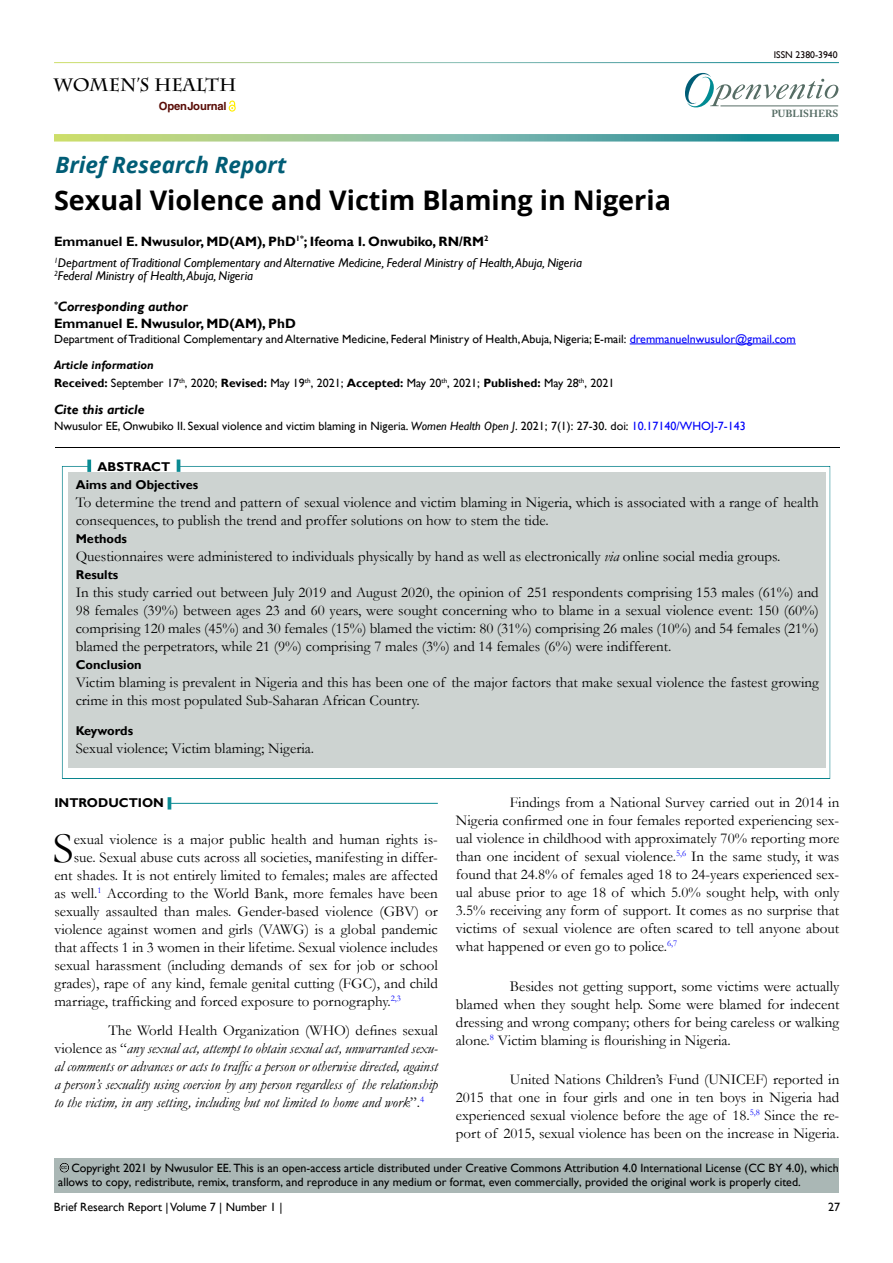
<style>
.page{position:relative;width:893px;height:1263px;background:#fff}
.page>*{position:absolute;margin:0;border:0;box-sizing:border-box;transform-origin:0 0}
.t1{font:43.8px "Garamond";color:#000}
.t2{font:700 27px "Open Sans";color:#000}
.t3{font:italic 700 22.5px "Open Sans";color:#015d76}
.t4{font:700 18px "Charlemagne Std";color:#000}
.t5{font:15px/18px "Garamond";color:#000;text-align:justify}
.t6{font:italic 15px/18px "Garamond";color:#000;text-align:justify}
.t7{font:700 13.5px/16.5px "Gill Sans";color:#000}
.t8{font:italic 700 13.5px "Gill Sans";color:#000}
.t9{font:italic 12.75px/13.5px "Gill Sans";color:#000101}
.t10{font:700 12.75px/18.3px "Gill Sans";color:#000;text-align:center}
.t11{font:12px/25.7px "Gill Sans";color:#000}
.t12{font:700 12px "Gill Sans";color:#000}
.t13{font:700 11.25px "Helvetica LT Std";letter-spacing:-.015em;color:#580b05}
.t14{font:700 10.2px "Adobe Caslon Pro";color:#566d65}
.t15{font:9.75px "Gill Sans";color:#0a0000}
.t16{font:5.7px "Arial";color:#000}
.s1{font-style:italic}
.s2{color:#0000fa}
.s3{font-weight:700;font-style:italic}
.s4{font-weight:400}
.s5{font-weight:400;color:#000101}
.s6{font-style:italic;color:#000101}
.s7{font-style:normal}
</style>
<div class="page">
<svg style="left:685px;top:73px;width:153px;height:35px"></svg>
<hr style="left:720px;top:106px;width:118px;height:1px;background:#566d65">
<svg style="left:54px;top:134px;width:785px;height:8px;background:#81ba9d"></svg>
<svg style="left:229px;top:100px;width:6px;height:10px"></svg>
<hr style="left:630px;top:344px;width:166px;height:1px;background:#0000fa">
<div style="left:42px;top:437px;width:810px;height:12px;background:#f6f1f3;opacity:.75"></div>
<div style="left:54px;top:1158px;width:785px;height:35px;background:#aab7b5"></div>
<div style="left:47px;top:1151px;width:37px;height:22px;background:#f6f1f3;opacity:.75"></div>
<div style="left:50px;top:457px;width:793px;height:322px;background:#f6f1f3;opacity:.75"></div>
<svg style="left:87px;top:460px;width:4px;height:12px"></svg>
<svg style="left:177px;top:459px;width:3px;height:13px"></svg>
<hr style="left:171px;top:803px;width:267px;height:1px;background:#0a8b93">
<svg style="left:168px;top:797px;width:3px;height:12px"></svg>
<p class="t4" style="left:54px;top:74px;width:184px">WOMEN’S hEALTH</p>
<p class="t13" style="left:159px;top:100px;width:69px">Open Journal</p>
<h3 class="t3" style="left:55px;top:149px;width:232px">Brief Research Report</h3>
<p class="t15" style="left:774px;top:49px;width:65px">ISSN 2380-3940</p>
<p class="t14" style="left:771px;top:108px;width:69px">PUBLISHERS</p>
<h2 class="t2" style="left:54px;top:182px;width:618px">Sexual Violence and Victim Blaming in Nigeria</h2>
<p class="t7" style="left:54px;top:233px;width:436px">Emmanuel E. Nwusulor, MD(AM), PhD<sup>1*</sup>; Ifeoma I. Onwubiko, RN/RM<sup>2</sup></p>
<p class="t9" style="left:54px;top:256px;width:529px"><sup>1</sup>Department of Traditional Complementary and Alternative Medicine, Federal Ministry of Health, Abuja, Nigeria<br><sup>2</sup>Federal Ministry of Health, Abuja, Nigeria</p>
<p class="t7" style="left:54px;top:299px;width:243px"><sup>*</sup><span class="s1">Corresponding author<br></span>Emmanuel E. Nwusulor, MD(AM), PhD</p>
<p class="t11" style="left:54px;top:326px;width:743px">Department of Traditional Complementary and Alternative Medicine, Federal Ministry of Health, Abuja, Nigeria; E-mail: <span class="s2">dremmanuelnwusulor@gmail.com<br></span><span class="s3">Article information</span></p>
<p class="t12" style="left:54px;top:375px;width:562px">Received: <span class="s4">September 17</span><sup>th</sup><span class="s4">, 2020;</span> Revised: <span class="s4">May 19</span><sup>th</sup><span class="s4">, 2021;</span> Accepted: <span class="s5">May 20</span><sup>th</sup><span class="s5">, 2021</span><span class="s4">;</span> Published: <span class="s5">May 28</span><sup>th</sup><span class="s5">, 2021</span></p>
<p class="t8" style="left:54px;top:401px;width:92px">Cite this article</p>
<p class="t11" style="left:54px;top:413px;width:693px">Nwusulor EE, Onwubiko II. Sexual violence and victim blaming in Nigeria. <span class="s1">Women Health</span> <span class="s6">Open J</span>. 2021; 7(1): 27-30. doi: <span class="s2">10.17140/WHOJ-7-143</span></p>
<p class="t10" style="left:76px;top:458px;width:124px">ABSTRACT<br>Aims and Objectives</p>
<p class="t5" style="left:76px;top:493px;width:745px">To determine the trend and pattern of sexual violence and victim blaming in Nigeria, which is associated with a range of health consequences, to publish the trend and proffer solutions on how to stem the tide.</p>
<p class="t10" style="left:76px;top:530px;width:53px">Methods</p>
<p class="t5" style="left:76px;top:547px;width:706px">Questionnaires were administered to individuals physically by hand as well as electronically <span class="s1">via</span> online social media groups.</p>
<p class="t10" style="left:76px;top:566px;width:44px">Results</p>
<p class="t5" style="left:76px;top:583px;width:745px">In this study carried out between July 2019 and August 2020, the opinion of 251 respondents comprising 153 males (61%) and 98 females (39%) between ages 23 and 60 years, were sought concerning who to blame in a sexual violence event: 150 (60%) comprising 120 males (45%) and 30 females (15%) blamed the victim: 80 (31%) comprising 26 males (10%) and 54 females (21%) blamed the perpetrators, while 21 (9%) comprising 7 males (3%) and 14 females (6%) were indifferent.</p>
<p class="t10" style="left:76px;top:656px;width:68px">Conclusion</p>
<p class="t5" style="left:76px;top:673px;width:745px">Victim blaming is prevalent in Nigeria and this has been one of the major factors that make sexual violence the fastest growing crime in this most populated Sub-Saharan African Country.</p>
<p class="t10" style="left:76px;top:722px;width:59px">Keywords</p>
<p class="t5" style="left:76px;top:739px;width:240px">Sexual violence; Victim blaming; Nigeria.</p>
<p class="t10" style="left:54px;top:794px;width:111px">INTRODUCTION</p>
<h1 class="t1" style="left:53px;top:819px;width:23px">S</h1>
<p class="t5" style="left:74px;top:830px;width:366px">exual violence is a major public health and human rights is-</p>
<p class="t5" style="left:74px;top:848px;width:366px">sue. Sexual abuse cuts across all societies, manifesting in differ-</p>
<p class="t5" style="left:54px;top:866px;width:385px">ent shades. It is not entirely limited to females; males are affected</p>
<p class="t5" style="left:54px;top:884px;width:385px">as well.<sup>1</sup> According to the World Bank, more females have been</p>
<p class="t5" style="left:54px;top:902px;width:385px">sexually assaulted than males. Gender-based violence (GBV) or</p>
<p class="t5" style="left:54px;top:920px;width:385px">violence against women and girls (VAWG) is a global pandemic</p>
<p class="t5" style="left:54px;top:938px;width:385px">that affects 1 in 3 women in their lifetime. Sexual violence includes</p>
<p class="t5" style="left:54px;top:956px;width:385px">sexual harassment (including demands of sex for job or school</p>
<p class="t5" style="left:54px;top:974px;width:385px">grades), rape of any kind, female genital cutting (FGC), and child</p>
<p class="t5" style="left:54px;top:992px;width:348px">marriage, trafficking and forced exposure to pornography.<sup>2,3</sup></p>
<p class="t6" style="left:54px;top:1021px;width:385px;text-indent:54px"><span class="s7">The World Health Organization (WHO) defines sexual violence as “</span>any sexual act, attempt to obtain sexual act, unwarranted sexu&shy;al comments or advances or acts to traffic a person or otherwise directed, against a person’s sexuality using coercion by any person regardless of the relationship to the victim, in any setting, including but not limited to home and work<span class="s7">”.</span><sup>4</sup></p>
<p class="t5" style="left:456px;top:793px;width:385px;text-indent:54px">Findings from a National Survey carried out in 2014 in Nigeria confirmed one in four females reported experiencing sex&shy;ual violence in childhood with approximately 70% reporting more than one incident of sexual violence.<sup>5,6</sup> In the same study, it was found that 24.8% of females aged 18 to 24-years experienced sex&shy;ual abuse prior to age 18 of which 5.0% sought help, with only 3.5% receiving any form of support. It comes as no surprise that victims of sexual violence are often scared to tell anyone about what happened or even go to police.<sup>6,7</sup></p>
<p class="t5" style="left:456px;top:976px;width:385px;text-indent:54px">Besides not getting support, some victims were actually blamed when they sought help. Some were blamed for indecent dressing and wrong company; others for being careless or walking alone.<sup>8</sup> Victim blaming is flourishing in Nigeria.</p>
<p class="t5" style="left:456px;top:1070px;width:385px;text-indent:54px">United Nations Children’s Fund (UNICEF) reported in 2015 that one in four girls and one in ten boys in Nigeria had experienced sexual violence before the age of 18.<sup>5,8</sup> Since the re&shy;port of 2015, sexual violence has been on the increase in Nigeria.</p>
<p class="t11" style="left:58px;top:1161px;width:782px;line-height:14.4px;text-indent:13px">Copyright 2021 by Nwusulor EE. This is an open-access article distributed under Creative Commons Attribution 4.0 International License (CC BY 4.0), which allows to copy, redistribute, remix, transform, and reproduce in any medium or format, even commercially, provided the original work is properly cited.</p>
<p class="t16" style="left:61px;top:1163px;width:7px">cc</p>
<p class="t11" style="left:54px;top:1194px;width:230px">Brief Research Report | Volume 7 | Number 1 |</p>
<p class="t11" style="left:828px;top:1194px;width:13px">27</p>
</div>
